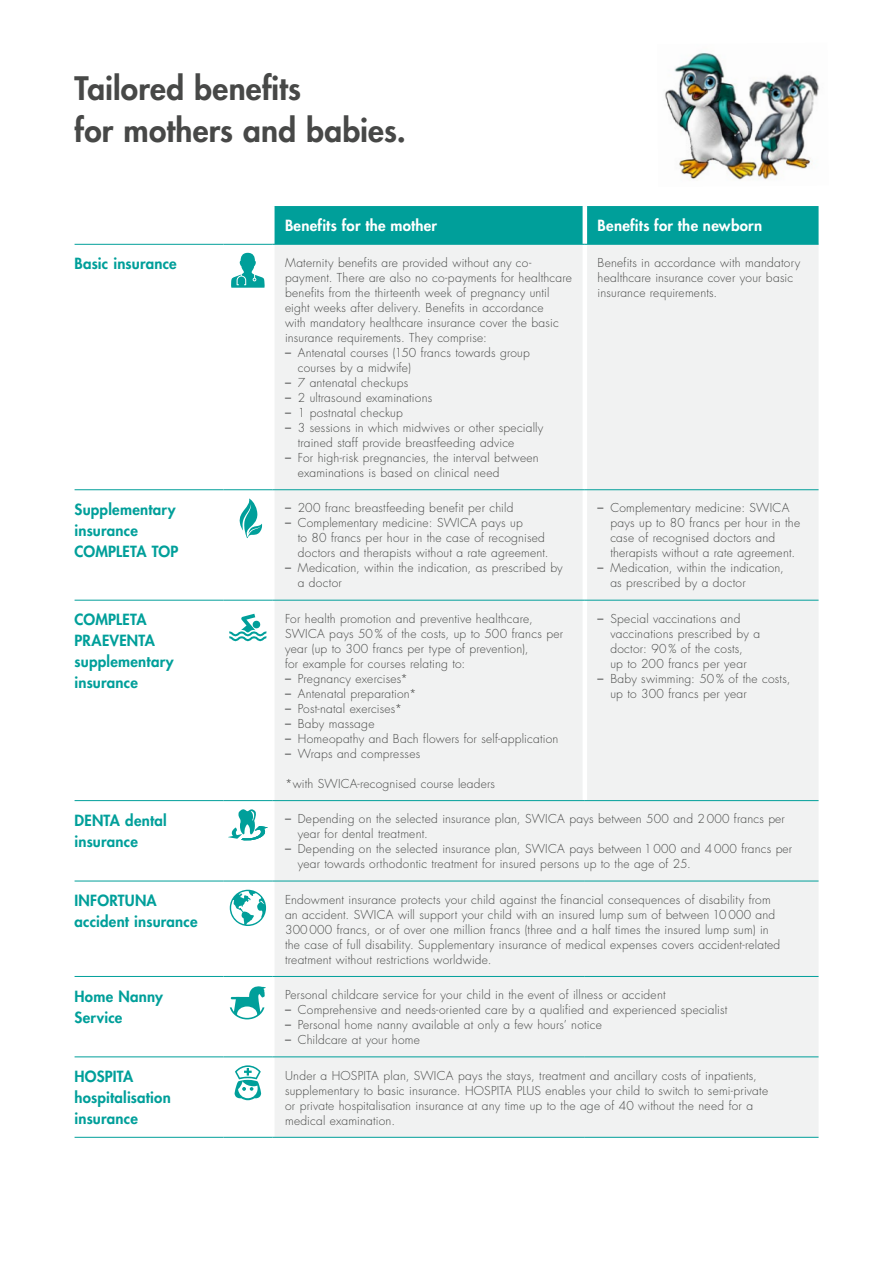
<style>
.page{position:relative;width:893px;height:1263px;background:#fff}
.page>*{position:absolute;margin:0;border:0;box-sizing:border-box;transform-origin:0 0}
.t1{font:800 31.5px/42px "Futura Std";letter-spacing:.005em;color:#474847}
.t2{font:800 15px/21px "Futura Std";letter-spacing:.015em;color:#009f9a}
.t3{font:800 15px "Futura Std";letter-spacing:.015em;color:#fff}
.t4{font:300 12px/15px "Futura Std";letter-spacing:.015em;color:#474847}
.s1{font-weight:500}
</style>
<div class="page">
<div style="left:275px;top:206px;width:544px;height:38px;background:#009f9a"></div>
<div style="left:275px;top:245px;width:544px;height:892px;background:#f1f2f2"></div>
<hr style="left:583px;top:206px;width:4px;height:38px;background:#fff">
<hr style="left:583px;top:245px;width:4px;height:244px;background:#fff">
<hr style="left:583px;top:490px;width:4px;height:110px;background:#fff">
<hr style="left:583px;top:600px;width:4px;height:200px;background:#fff">
<hr style="left:75px;top:244px;width:148px;height:1px;background:#009f9a">
<hr style="left:223px;top:244px;width:49px;height:1px;background:#009f9a">
<hr style="left:272px;top:244px;width:313px;height:1px;background:#009f9a">
<hr style="left:585px;top:244px;width:234px;height:1px;background:#009f9a">
<hr style="left:75px;top:489px;width:148px;height:1px;background:#009f9a">
<hr style="left:223px;top:489px;width:49px;height:1px;background:#009f9a">
<hr style="left:272px;top:489px;width:313px;height:1px;background:#009f9a">
<hr style="left:585px;top:489px;width:234px;height:1px;background:#009f9a">
<hr style="left:75px;top:600px;width:148px;height:1px;background:#009f9a">
<hr style="left:223px;top:600px;width:49px;height:1px;background:#009f9a">
<hr style="left:272px;top:600px;width:313px;height:1px;background:#009f9a">
<hr style="left:585px;top:600px;width:234px;height:1px;background:#009f9a">
<hr style="left:75px;top:800px;width:148px;height:1px;background:#009f9a">
<hr style="left:223px;top:800px;width:49px;height:1px;background:#009f9a">
<hr style="left:272px;top:800px;width:313px;height:1px;background:#009f9a">
<hr style="left:585px;top:800px;width:234px;height:1px;background:#009f9a">
<hr style="left:75px;top:881px;width:148px;height:1px;background:#009f9a">
<hr style="left:223px;top:881px;width:49px;height:1px;background:#009f9a">
<hr style="left:272px;top:881px;width:313px;height:1px;background:#009f9a">
<hr style="left:585px;top:881px;width:234px;height:1px;background:#009f9a">
<hr style="left:75px;top:976px;width:148px;height:1px;background:#009f9a">
<hr style="left:223px;top:976px;width:49px;height:1px;background:#009f9a">
<hr style="left:272px;top:976px;width:313px;height:1px;background:#009f9a">
<hr style="left:585px;top:976px;width:234px;height:1px;background:#009f9a">
<hr style="left:75px;top:1056px;width:148px;height:1px;background:#009f9a">
<hr style="left:223px;top:1056px;width:49px;height:1px;background:#009f9a">
<hr style="left:272px;top:1056px;width:313px;height:1px;background:#009f9a">
<hr style="left:585px;top:1056px;width:234px;height:1px;background:#009f9a">
<hr style="left:75px;top:1137px;width:148px;height:1px;background:#009f9a">
<hr style="left:223px;top:1137px;width:49px;height:1px;background:#009f9a">
<hr style="left:272px;top:1137px;width:313px;height:1px;background:#009f9a">
<hr style="left:585px;top:1137px;width:234px;height:1px;background:#009f9a">
<svg style="left:231px;top:253px;width:34px;height:35px"></svg>
<svg style="left:240px;top:498px;width:22px;height:40px"></svg>
<svg style="left:229px;top:614px;width:38px;height:27px"></svg>
<svg style="left:228px;top:809px;width:40px;height:32px"></svg>
<svg style="left:230px;top:890px;width:36px;height:36px"></svg>
<svg style="left:230px;top:986px;width:36px;height:33px"></svg>
<svg style="left:235px;top:1065px;width:26px;height:35px"></svg>
<img style="left:665px;top:52px;width:154px;height:128px">
<h1 class="t1" style="left:75px;top:68px;width:333px">Tailored benefits<br>for mothers and babies.</h1>
<p class="t3" style="left:285px;top:216px;width:154px">Benefits for the mother</p>
<p class="t3" style="left:598px;top:216px;width:166px">Benefits for the newborn</p>
<p class="t2" style="left:75px;top:253px;width:104px">Basic insurance</p>
<p class="t4" style="left:285px;top:255px;width:288px">Maternity benefits are provided without any co&shy;payment. There are also no co-payments for healthcare benefits from the thirteenth week of pregnancy until eight weeks after delivery. Benefits in accordance<br>with mandatory healthcare insurance cover the basic insurance requirements. They comprise:</p>
<p class="t4" style="left:298px;top:345px;width:233px;text-indent:-13px"><span class="s1">–</span> Antenatal courses (150 francs towards group courses by a midwife)</p>
<p class="t4" style="left:285px;top:375px;width:125px"><span class="s1">–</span> 7 antenatal checkups</p>
<p class="t4" style="left:285px;top:390px;width:149px"><span class="s1">–</span> 2 ultrasound examinations</p>
<p class="t4" style="left:285px;top:405px;width:119px"><span class="s1">–</span> 1 postnatal checkup</p>
<p class="t4" style="left:298px;top:420px;width:247px;text-indent:-13px"><span class="s1">–</span> 3 sessions in which midwives or other specially trained staff provide breastfeeding advice</p>
<p class="t4" style="left:298px;top:450px;width:242px;text-indent:-13px"><span class="s1">–</span> For high-risk pregnancies, the interval between examinations is based on clinical need</p>
<p class="t2" style="left:75px;top:499px;width:105px">Supplementary insurance<br>COMPLETA TOP</p>
<p class="t4" style="left:285px;top:501px;width:230px"><span class="s1">–</span> 200 franc breastfeeding benefit per child</p>
<p class="t4" style="left:298px;top:516px;width:252px;text-indent:-13px"><span class="s1">–</span> Complementary medicine: SWICA pays up<br>to 80 francs per hour in the case of recognised doctors and therapists without a rate agreement.</p>
<p class="t4" style="left:298px;top:561px;width:266px;text-indent:-13px"><span class="s1">–</span> Medication, within the indication, as prescribed by a doctor</p>
<p class="t2" style="left:75px;top:609px;width:101px">COMPLETA<br>PRAEVENTA supplementary insurance</p>
<p class="t4" style="left:285px;top:611px;width:280px">For health promotion and preventive healthcare, SWICA pays 50% of the costs, up to 500 francs per year (up to 300 francs per type of prevention),<br>for example for courses relating to:</p>
<p class="t4" style="left:285px;top:671px;width:124px"><span class="s1">–</span> Pregnancy exercises*</p>
<p class="t4" style="left:285px;top:686px;width:133px"><span class="s1">–</span> Antenatal preparation*</p>
<p class="t4" style="left:285px;top:701px;width:119px"><span class="s1">–</span> Post-natal exercises*</p>
<p class="t4" style="left:285px;top:716px;width:91px"><span class="s1">–</span> Baby massage</p>
<p class="t4" style="left:285px;top:731px;width:275px"><span class="s1">–</span> Homeopathy and Bach flowers for self-application</p>
<p class="t4" style="left:285px;top:746px;width:137px"><span class="s1">–</span> Wraps and compresses</p>
<p class="t4" style="left:285px;top:776px;width:211px">*with SWICA-recognised course leaders</p>
<p class="t4" style="left:598px;top:255px;width:204px">Benefits in accordance with mandatory healthcare insurance cover your basic insurance requirements.</p>
<p class="t4" style="left:610px;top:501px;width:191px;text-indent:-13px"><span class="s1">–</span> Complementary medicine: SWICA pays up to 80 francs per hour in the case of recognised doctors and therapists without a rate agreement.</p>
<p class="t4" style="left:610px;top:561px;width:175px;text-indent:-13px"><span class="s1">–</span> Medication, within the indication, as prescribed by a doctor</p>
<p class="t4" style="left:610px;top:611px;width:151px;text-indent:-13px"><span class="s1">–</span> Special vaccinations and vaccinations prescribed by a doctor: 90% of the costs,<br>up to 200 francs per year</p>
<p class="t4" style="left:610px;top:671px;width:182px;text-indent:-13px"><span class="s1">–</span> Baby swimming: 50% of the costs, up to 300 francs per year</p>
<p class="t2" style="left:75px;top:810px;width:94px">DENTA dental insurance</p>
<p class="t4" style="left:298px;top:812px;width:489px;text-indent:-13px"><span class="s1">–</span> Depending on the selected insurance plan, SWICA pays between 500 and 2 000 francs per year for dental treatment.</p>
<p class="t4" style="left:298px;top:842px;width:496px;text-indent:-13px"><span class="s1">–</span> Depending on the selected insurance plan, SWICA pays between 1 000 and 4 000 francs per year towards orthodontic treatment for insured persons up to the age of 25.</p>
<p class="t2" style="left:75px;top:890px;width:125px">INFORTUNA accident insurance</p>
<p class="t4" style="left:285px;top:892px;width:497px">Endowment insurance protects your child against the financial consequences of disability from an accident. SWICA will support your child with an insured lump sum of between 10 000 and 300 000 francs, or of over one million francs (three and a half times the insured lump sum) in the case of full disability. Supplementary insurance of medical expenses covers accident-related treatment without restrictions worldwide.</p>
<p class="t2" style="left:75px;top:985px;width:90px">Home Nanny<br>Service</p>
<p class="t4" style="left:285px;top:987px;width:382px">Personal childcare service for your child in the event of illness or accident</p>
<p class="t4" style="left:285px;top:1002px;width:444px"><span class="s1">–</span> Comprehensive and needs-oriented care by a qualified and experienced specialist</p>
<p class="t4" style="left:285px;top:1017px;width:318px"><span class="s1">–</span> Personal home nanny available at only a few hours’ notice</p>
<p class="t4" style="left:285px;top:1032px;width:136px"><span class="s1">–</span> Childcare at your home</p>
<p class="t2" style="left:75px;top:1066px;width:98px">HOSPITA hospitalisation insurance</p>
<p class="t4" style="left:285px;top:1068px;width:485px">Under a HOSPITA plan, SWICA pays the stays, treatment and ancillary costs of inpatients, supplementary to basic insurance. HOSPITA PLUS enables your child to switch to semi-private or private hospitalisation insurance at any time up to the age of 40 without the need for a medical examination.</p>
</div>
